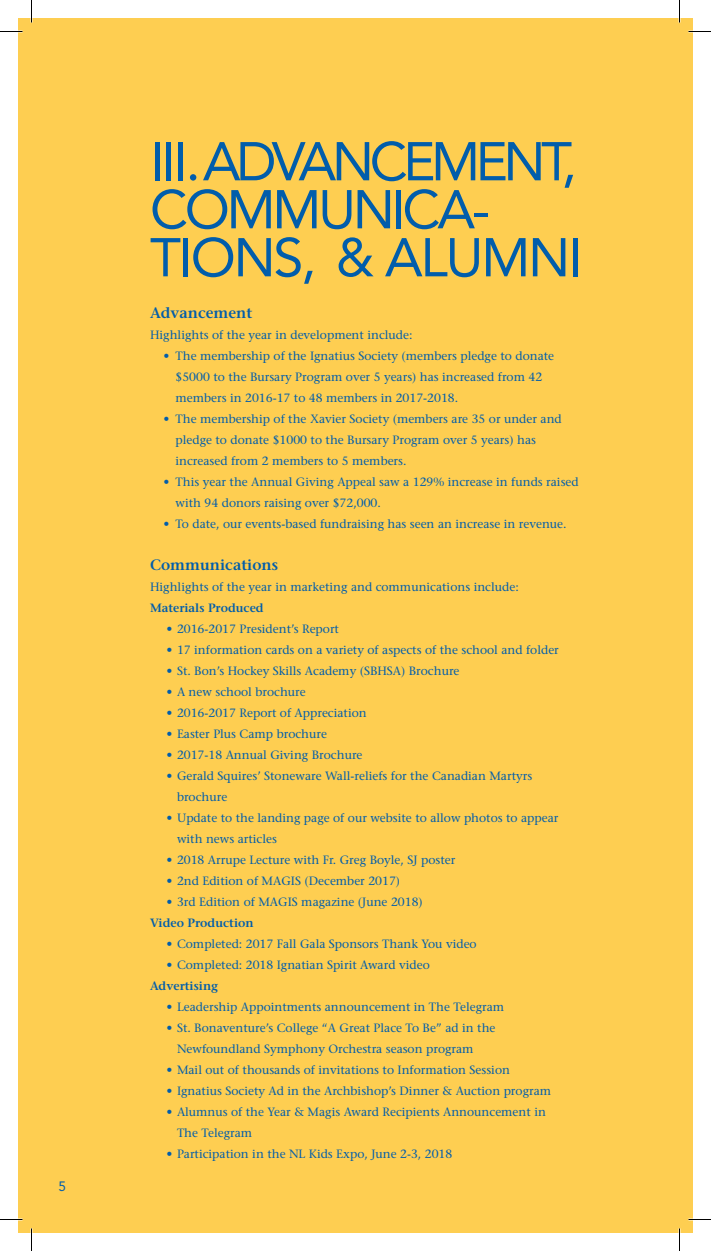
<style>
.page{position:relative;width:711px;height:1251px;background:#fff}
.page>*{position:absolute;margin:0;border:0;box-sizing:border-box;transform-origin:0 0}
.t1{font:54px/48px "Avenir LT Std";letter-spacing:-.06em;color:#015dab}
.t2{font:600 15px "Stone Serif";color:#015dab}
.t3{font:13.5px "Avenir LT Std";color:#015dab}
.t4{font:12px/21px "Stone Serif";color:#015dab}
.t5{font:600 12px "Stone Serif";color:#015dab}
</style>
<div class="page">
<div style="left:18px;top:18px;width:675px;height:1215px;background:#fece51"></div>
<svg style="left:0;top:31px;width:22px;height:1px"></svg>
<svg style="left:688px;top:31px;width:23px;height:1px"></svg>
<svg style="left:0;top:1219px;width:22px;height:1px"></svg>
<svg style="left:688px;top:1219px;width:23px;height:1px"></svg>
<svg style="left:31px;top:0;width:1px;height:22px"></svg>
<svg style="left:31px;top:1228px;width:1px;height:23px"></svg>
<svg style="left:679px;top:0;width:1px;height:22px"></svg>
<svg style="left:679px;top:1228px;width:1px;height:23px"></svg>
<p class="t3" style="left:58px;top:1178px;width:9px">5</p>
<h1 class="t1" style="left:150px;top:138px;width:434px">III. ADVANCEMENT,<br>COMMUNICA-<br>TIONS, &amp; ALUMNI</h1>
<p class="t2" style="left:150px;top:304px;width:104px">Advancement</p>
<p class="t4" style="left:150px;top:325px;width:264px">Highlights of the year in development include:</p>
<p class="t4" style="left:176px;top:346px;width:380px;text-indent:-12px">• The membership of the Ignatius Society (members pledge to donate $5000 to the Bursary Program over 5 years) has increased from 42 members in 2016-17 to 48 members in 2017-2018.</p>
<p class="t4" style="left:176px;top:409px;width:388px;text-indent:-12px">• The membership of the Xavier Society (members are 35 or under and pledge to donate $1000 to the Bursary Program over 5 years) has increased from 2 members to 5 members.</p>
<p class="t4" style="left:176px;top:472px;width:405px;text-indent:-12px">• This year the Annual Giving Appeal saw a 129% increase in funds raised with 94 donors raising over $72,000.</p>
<p class="t4" style="left:164px;top:514px;width:405px">• To date, our events-based fundraising has seen an increase in revenue.</p>
<p class="t2" style="left:150px;top:556px;width:130px">Communications</p>
<p class="t4" style="left:150px;top:577px;width:370px">Highlights of the year in marketing and communications include:</p>
<p class="t5" style="left:150px;top:601px;width:115px">Materials Produced</p>
<p class="t4" style="left:166px;top:619px;width:174px">• 2016-2017 President’s Report</p>
<p class="t4" style="left:166px;top:640px;width:394px">• 17 information cards on a variety of aspects of the school and folder</p>
<p class="t4" style="left:166px;top:661px;width:295px">• St. Bon’s Hockey Skills Academy (SBHSA) Brochure</p>
<p class="t4" style="left:166px;top:682px;width:141px">• A new school brochure</p>
<p class="t4" style="left:166px;top:703px;width:202px">• 2016-2017 Report of Appreciation</p>
<p class="t4" style="left:166px;top:724px;width:162px">• Easter Plus Camp brochure</p>
<p class="t4" style="left:166px;top:745px;width:198px">• 2017-18 Annual Giving Brochure</p>
<p class="t4" style="left:177px;top:766px;width:357px;text-indent:-10px">• Gerald Squires’ Stoneware Wall-reliefs for the Canadian Martyrs brochure</p>
<p class="t4" style="left:177px;top:808px;width:383px;text-indent:-10px">• Update to the landing page of our website to allow photos to appear with news articles</p>
<p class="t4" style="left:166px;top:850px;width:290px">• 2018 Arrupe Lecture with Fr. Greg Boyle, SJ poster</p>
<p class="t4" style="left:166px;top:871px;width:235px">• 2nd Edition of MAGIS (December 2017)</p>
<p class="t4" style="left:166px;top:892px;width:258px">• 3rd Edition of MAGIS magazine (June 2018)</p>
<p class="t5" style="left:150px;top:916px;width:105px">Video Production</p>
<p class="t4" style="left:166px;top:934px;width:312px">• Completed: 2017 Fall Gala Sponsors Thank You video</p>
<p class="t4" style="left:166px;top:955px;width:265px">• Completed: 2018 Ignatian Spirit Award video</p>
<p class="t5" style="left:150px;top:979px;width:70px">Advertising</p>
<p class="t4" style="left:166px;top:997px;width:339px">• Leadership Appointments announcement in The Telegram</p>
<p class="t4" style="left:177px;top:1018px;width:320px;text-indent:-10px">• St. Bonaventure’s College “A Great Place To Be” ad in the<br>Newfoundland Symphony Orchestra season program</p>
<p class="t4" style="left:166px;top:1060px;width:345px">• Mail out of thousands of invitations to Information Session</p>
<p class="t4" style="left:166px;top:1081px;width:386px">• Ignatius Society Ad in the Archbishop’s Dinner &amp; Auction program</p>
<p class="t4" style="left:177px;top:1102px;width:371px;text-indent:-10px">• Alumnus of the Year &amp; Magis Award Recipients Announcement in<br>The Telegram</p>
<p class="t4" style="left:166px;top:1144px;width:287px">• Participation in the NL Kids Expo, June 2-3, 2018</p>
</div>
